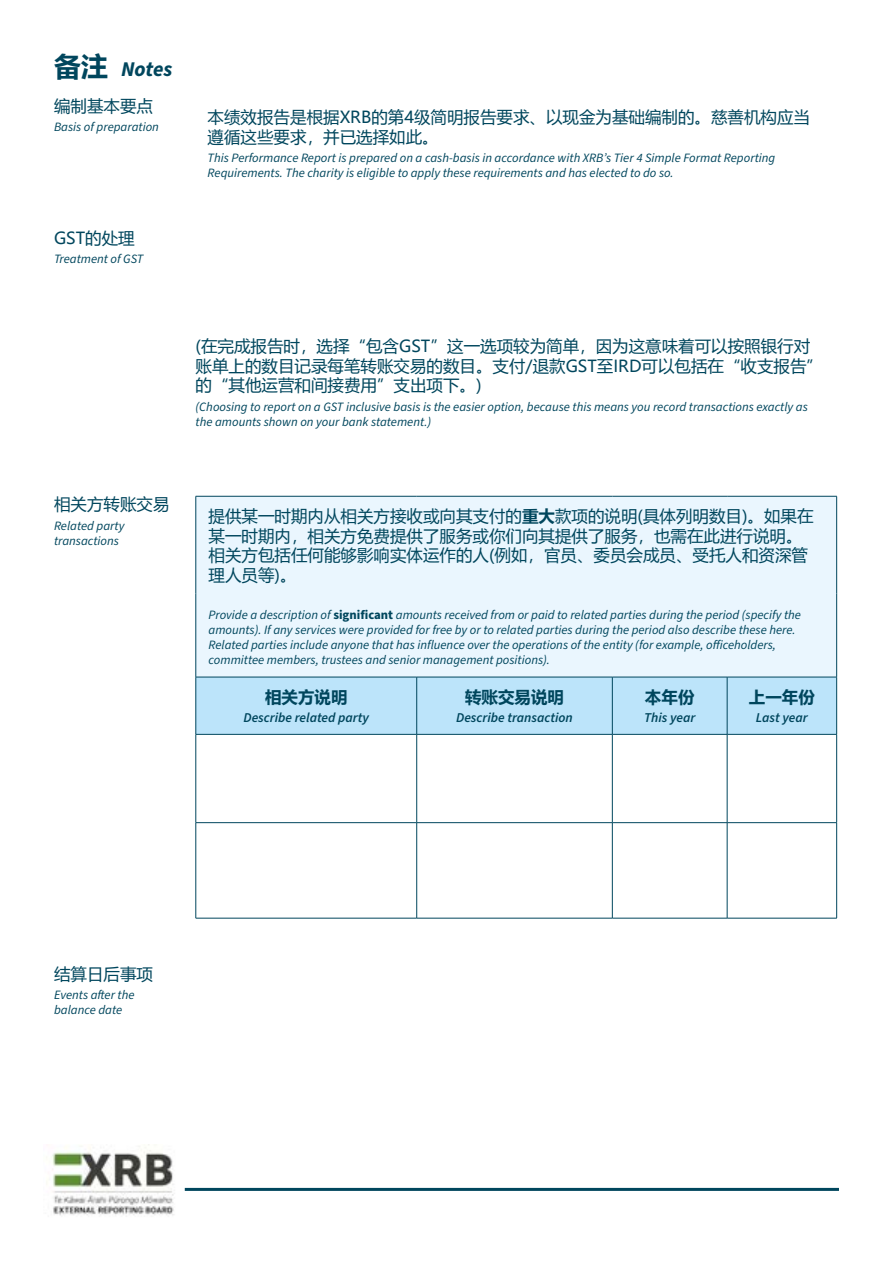
<style>
.page{position:relative;width:893px;height:1263px;background:#fff}
.page>*{position:absolute;margin:0;border:0;box-sizing:border-box;transform-origin:0 0}
.t1{font:italic 700 21px "Source Sans Pro";letter-spacing:-.005em;color:#00465d}
.Body_1__space_after{font:16.5px/19.5px "Microsoft Ya Hei";color:#00465d}
.Body_1{font:16.5px/19.5px "Microsoft Ya Hei";color:#00465d}
.Table_H{font:700 16.5px "Microsoft Ya Hei";color:#00465d}
.Table_H-2{font:italic 600 13.5px "Source Sans Pro";color:#00465d}
.Body_1_eng{font:italic 12.75px/15px "Source Sans Pro";color:#00465d}
.s1{font-family:"Microsoft Ya Hei";font-style:normal;font-size:27px}
.s2{font-weight:700}
.s3{font-weight:700;font-style:normal}
</style>
<div class="page">
<hr style="left:185px;top:1188px;width:654px;height:3px;background:#00465d">
<img style="left:52px;top:1146px;width:122px;height:70px">
<div style="left:197px;top:497px;width:639px;height:180px;background:#eaf6fe"></div>
<div style="left:197px;top:678px;width:639px;height:56px;background:#bce4fa"></div>
<svg style="left:197px;top:735px;width:639px;height:183px"></svg>
<hr style="left:836px;top:496px;width:1px;height:97px;background:#00465d">
<hr style="left:836px;top:593px;width:1px;height:84px;background:#00465d">
<hr style="left:196px;top:496px;width:221px;height:1px;background:#00465d">
<hr style="left:417px;top:496px;width:195px;height:1px;background:#00465d">
<hr style="left:612px;top:496px;width:115px;height:1px;background:#00465d">
<hr style="left:727px;top:496px;width:110px;height:1px;background:#00465d">
<hr style="left:196px;top:677px;width:221px;height:1px;background:#00465d">
<hr style="left:417px;top:677px;width:195px;height:1px;background:#00465d">
<hr style="left:612px;top:677px;width:115px;height:1px;background:#00465d">
<hr style="left:727px;top:677px;width:110px;height:1px;background:#00465d">
<hr style="left:727px;top:677px;width:1px;height:57px;background:#00465d">
<hr style="left:836px;top:677px;width:1px;height:57px;background:#00465d">
<hr style="left:196px;top:734px;width:221px;height:1px;background:#00465d">
<hr style="left:196px;top:734px;width:1px;height:88px;background:#00465d">
<hr style="left:416px;top:734px;width:1px;height:88px;background:#00465d">
<hr style="left:612px;top:734px;width:1px;height:88px;background:#00465d">
<hr style="left:727px;top:734px;width:1px;height:88px;background:#00465d">
<hr style="left:836px;top:734px;width:1px;height:88px;background:#00465d">
<hr style="left:196px;top:822px;width:221px;height:1px;background:#00465d">
<hr style="left:196px;top:823px;width:1px;height:95px;background:#00465d">
<hr style="left:417px;top:822px;width:195px;height:1px;background:#00465d">
<hr style="left:416px;top:823px;width:1px;height:95px;background:#00465d">
<hr style="left:612px;top:822px;width:115px;height:1px;background:#00465d">
<hr style="left:612px;top:823px;width:1px;height:95px;background:#00465d">
<hr style="left:727px;top:822px;width:110px;height:1px;background:#00465d">
<hr style="left:727px;top:823px;width:1px;height:95px;background:#00465d">
<hr style="left:836px;top:823px;width:1px;height:95px;background:#00465d">
<hr style="left:196px;top:918px;width:221px;height:1px;background:#00465d">
<hr style="left:417px;top:918px;width:195px;height:1px;background:#00465d">
<hr style="left:612px;top:918px;width:115px;height:1px;background:#00465d">
<hr style="left:727px;top:918px;width:110px;height:1px;background:#00465d">
<hr style="left:196px;top:496px;width:1px;height:97px;background:#00465d">
<hr style="left:196px;top:593px;width:1px;height:84px;background:#00465d">
<hr style="left:196px;top:677px;width:1px;height:57px;background:#00465d">
<hr style="left:416px;top:677px;width:1px;height:57px;background:#00465d">
<hr style="left:612px;top:677px;width:1px;height:57px;background:#00465d">
<hr style="left:417px;top:734px;width:195px;height:1px;background:#00465d">
<hr style="left:612px;top:734px;width:115px;height:1px;background:#00465d">
<hr style="left:727px;top:734px;width:110px;height:1px;background:#00465d">
<h1 class="t1" style="left:54px;top:54px;width:120px"><span class="s1">备注</span> Notes</h1>
<p class="Body_1__space_after" style="left:54px;top:95px;width:100px">编制基本要点</p>
<p class="Body_1_eng" style="left:54px;top:119px;width:106px">Basis of preparation</p>
<p class="Body_1__space_after" style="left:54px;top:227px;width:82px">GST的处理</p>
<p class="Body_1_eng" style="left:54px;top:252px;width:91px">Treatment of GST</p>
<p class="Body_1__space_after" style="left:208px;top:107px;width:604px">本绩效报告是根据XRB的第4级简明报告要求、以现金为基础编制的。慈善机构应当遵循这些要求，并已选择如此。</p>
<p class="Body_1_eng" style="left:208px;top:151px;width:569px">This Performance Report is prepared on a cash-basis in accordance with XRB’s Tier 4 Simple Format Reporting<br>Requirements. The charity is eligible to apply these requirements and has elected to do so.</p>
<p class="Body_1__space_after" style="left:54px;top:494px;width:117px">相关方转账交易</p>
<p class="Body_1_eng" style="left:54px;top:518px;width:72px">Related party transactions</p>
<p class="Body_1__space_after" style="left:196px;top:336px;width:629px">(在完成报告时，选择“包含GST”这一选项较为简单，因为这意味着可以按照银行对账单上的数目记录每笔转账交易的数目。支付/退款GST至IRD可以包括在“收支报告”的“其他运营和间接费用”支出项下。)</p>
<p class="Body_1_eng" style="left:196px;top:399px;width:614px">(Choosing to report on a GST inclusive basis is the easier option, because this means you record transactions exactly as the amounts shown on your bank statement.)</p>
<p class="Body_1" style="left:209px;top:506px;width:607px">提供某一时期内从相关方接收或向其支付的<span class="s2">重大</span>款项的说明(具体列明数目)。如果在某一时期内，相关方免费提供了服务或你们向其提供了服务，也需在此进行说明。</p>
<p class="Body_1" style="left:209px;top:545px;width:601px">相关方包括任何能够影响实体运作的人(例如，官员、委员会成员、受托人和资深管理人员等)。</p>
<p class="Body_1_eng" style="left:209px;top:608px;width:594px">Provide a description of <span class="s3">significant</span> amounts received from or paid to related parties during the period (specify the amounts). If any services were provided for free by or to related parties during the period also describe these here.</p>
<p class="Body_1_eng" style="left:209px;top:638px;width:569px">Related parties include anyone that has influence over the operations of the entity (for example, officeholders, committee members, trustees and senior management positions).</p>
<p class="Table_H" style="left:265px;top:685px;width:84px">相关方说明</p>
<p class="Table_H-2" style="left:243px;top:708px;width:127px">Describe related party</p>
<p class="Table_H" style="left:465px;top:685px;width:100px">转账交易说明</p>
<p class="Table_H-2" style="left:456px;top:708px;width:118px">Describe transaction</p>
<p class="Table_H" style="left:645px;top:685px;width:51px">本年份</p>
<p class="Table_H-2" style="left:644px;top:708px;width:53px">This year</p>
<p class="Table_H" style="left:749px;top:685px;width:67px">上一年份</p>
<p class="Table_H-2" style="left:756px;top:708px;width:53px">Last year</p>
<p class="Body_1__space_after" style="left:54px;top:964px;width:100px">结算日后事项</p>
<p class="Body_1_eng" style="left:54px;top:988px;width:82px">Events after the balance date</p>
</div>
